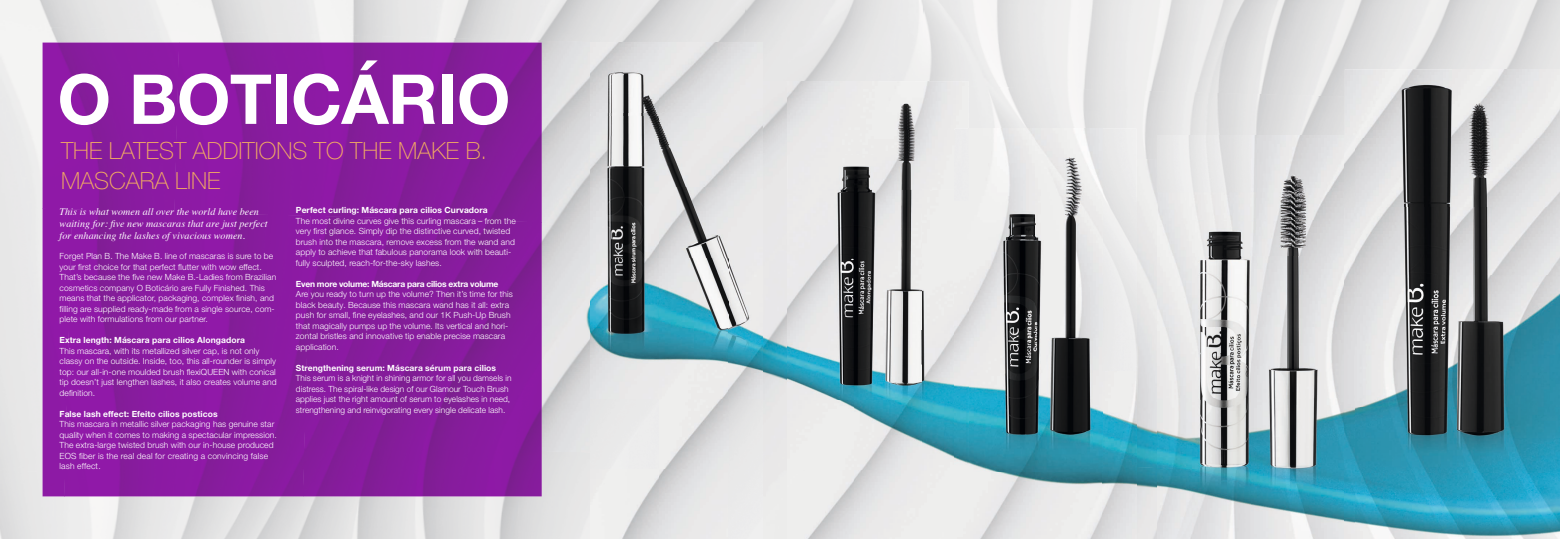
<style>
.page{position:relative;width:1560px;height:539px;background:#fff}
.page>*{position:absolute;margin:0;border:0;box-sizing:border-box;transform-origin:0 0}
.t1{font:700 68.9px "Helvetica Neue LT Pro";letter-spacing:-.01em;color:#fff}
.t2{font:100 23.6px/29.9px "Helvetica Neue LT Pro";color:#f4ad61}
.t3{font:italic 10px/12px "Times";letter-spacing:.01em;color:#fff}
.t4{font:300 8.5px/10.5px "Helvetica Neue LT Pro";letter-spacing:.01em;color:#fff}
.t5{font:700 8.5px "Helvetica Neue LT Pro";letter-spacing:.01em;color:#fff}
.t6{font:700 8.5px "Helvetica Neue LT Pro";letter-spacing:-.025em;color:#fff}
</style>
<div class="page">
<img style="left:923px;top:0;width:636px;height:86px">
<img style="left:968px;top:86px;width:376px;height:73px">
<img style="left:1136px;top:159px;width:21px;height:380px">
<img style="left:745px;top:0;width:178px;height:81px">
<img style="left:762px;top:80px;width:25px;height:459px">
<img style="left:284px;top:0;width:461px;height:42px">
<img style="left:519px;top:452px;width:71px;height:87px">
<img style="left:531px;top:40px;width:71px;height:412px">
<img style="left:0;top:472px;width:519px;height:67px">
<img style="left:0;top:26px;width:531px;height:34px">
<img style="left:0;top:0;width:284px;height:34px">
<img style="left:0;top:60px;width:43px;height:412px">
<img style="left:762px;top:116px;width:1px;height:423px">
<img style="left:590px;top:42px;width:138px;height:74px">
<img style="left:728px;top:42px;width:34px;height:497px">
<img style="left:590px;top:116px;width:138px;height:423px">
<img style="left:787px;top:81px;width:181px;height:49px">
<img style="left:787px;top:130px;width:167px;height:409px">
<img style="left:954px;top:128px;width:148px;height:73px">
<div style="left:1102px;top:128px;width:34px;height:73px;background:#e9e9ea"></div>
<img style="left:1136px;top:299px;width:1px;height:171px">
<img style="left:1136px;top:470px;width:1px;height:69px">
<img style="left:954px;top:155px;width:14px;height:384px">
<img style="left:968px;top:201px;width:168px;height:338px">
<img style="left:1157px;top:136px;width:187px;height:84px">
<img style="left:1157px;top:220px;width:187px;height:319px">
<img style="left:1344px;top:69px;width:215px;height:69px">
<img style="left:1353px;top:138px;width:206px;height:401px">
<img style="left:1344px;top:136px;width:9px;height:403px">
<img style="left:311px;top:222px;width:230px;height:274px">
<img style="left:179px;top:43px;width:362px;height:179px">
<img style="left:72px;top:209px;width:239px;height:287px">
<img style="left:43px;top:43px;width:136px;height:169px">
<div style="left:43px;top:208px;width:29px;height:288px;background:#8f19a7"></div>
<h1 class="t1" style="left:57px;top:56px;width:454px">O BOTICÁRIO</h1>
<h2 class="t2" style="left:61px;top:135px;width:427px">THE LATEST ADDITIONS TO THE MAKE B.<br>MASCARA LINE</h2>
<p class="t5" style="left:296px;top:205px;width:193px">Perfect curling: Máscara para cilios Curvadora</p>
<p class="t4" style="left:296px;top:215px;width:221px">The most divine curves give this curling mascara – from the very first glance. Simply dip the distinctive curved, twisted brush into the mascara, remove excess from the wand and apply to achieve that fabulous panorama look with beauti&shy;fully sculpted, reach-for-the-sky lashes.</p>
<p class="t6" style="left:296px;top:278px;width:204px">Even more volume: Máscara para cilios extra volume</p>
<p class="t4" style="left:296px;top:289px;width:218px">Are you ready to turn up the volume? Then it’s time for this black beauty. Because this mascara wand has it all: extra push for small, fine eyelashes, and our 1K Push-Up Brush that magically pumps up the volume. Its vertical and hori&shy;zontal bristles and innovative tip enable precise mascara application.</p>
<p class="t5" style="left:296px;top:362px;width:202px">Strengthening serum: Máscara sérum para cilios</p>
<p class="t4" style="left:296px;top:373px;width:217px">This serum is a knight in shining armor for all you damsels in distress. The spiral-like design of our Glamour Touch Brush applies just the right amount of serum to eyelashes in need, strengthening and reinvigorating every single delicate lash.</p>
<p class="t3" style="left:60px;top:204px;width:210px">This is what women all over the world have been waiting for: five new mascaras that are just perfect for enhancing the lashes of vivacious women.</p>
<p class="t4" style="left:60px;top:250px;width:218px">Forget Plan B. The Make B. line of mascaras is sure to be your first choice for that perfect flutter with wow effect.<br>That’s because the five new Make B.-Ladies from Brazilian cosmetics company O Boticário are Fully Finished. This means that the applicator, packaging, complex finish, and filling are supplied ready-made from a single source, com&shy;plete with formulations from our partner.</p>
<p class="t5" style="left:60px;top:335px;width:187px">Extra length: Máscara para cilios Alongadora</p>
<p class="t4" style="left:60px;top:345px;width:218px">This mascara, with its metallized silver cap, is not only classy on the outside. Inside, too, this all-rounder is simply top: our all-in-one moulded brush flexiQUEEN with conical tip doesn’t just lengthen lashes, it also creates volume and definition.</p>
<p class="t5" style="left:60px;top:408px;width:159px">False lash effect: Efeito cilios posticos</p>
<p class="t4" style="left:60px;top:418px;width:219px">This mascara in metallic silver packaging has genuine star quality when it comes to making a spectacular impression.<br>The extra-large twisted brush with our in-house produced EOS fiber is the real deal for creating a convincing false lash effect.</p>
</div>
